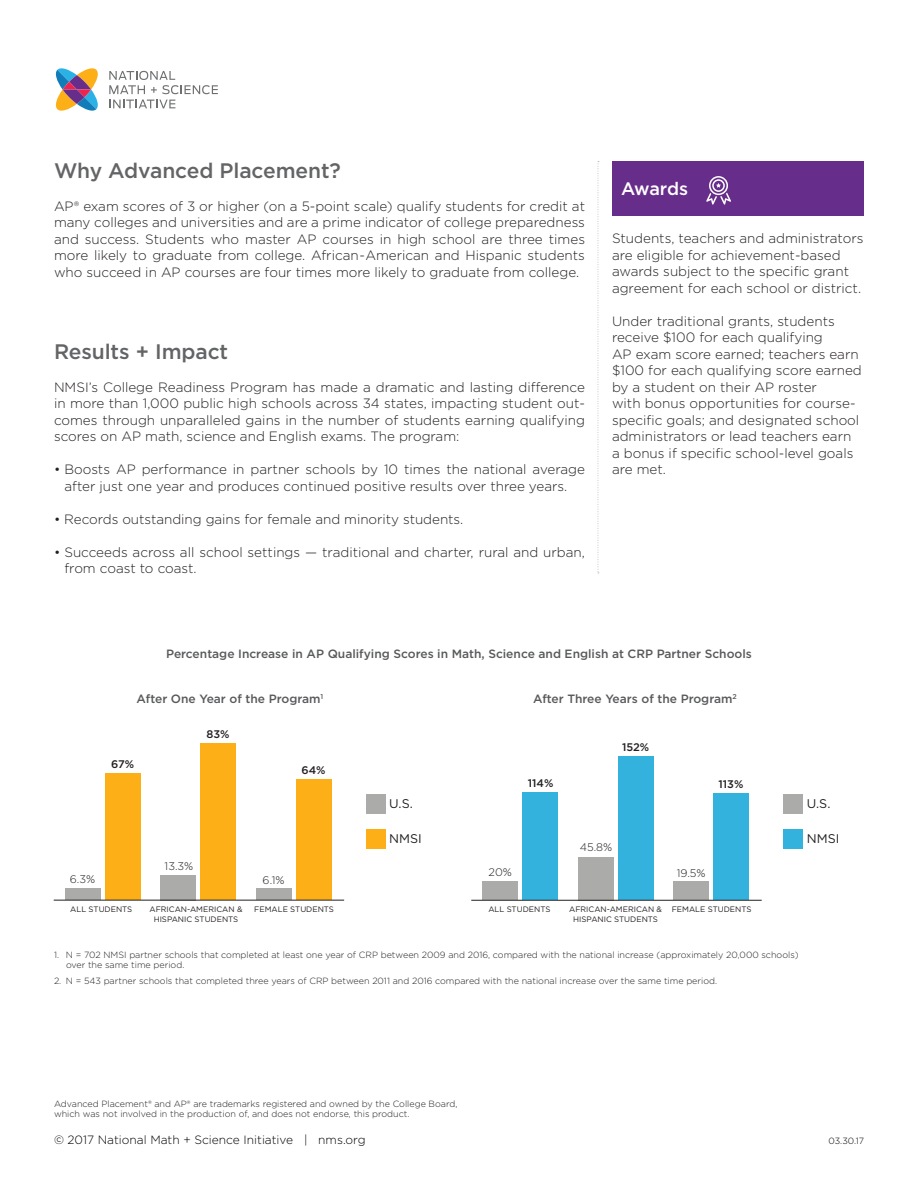
<style>
.page{position:relative;width:918px;height:1188px;background:#fff}
.page>*{position:absolute;margin:0;border:0;box-sizing:border-box;transform-origin:0 0}
.t1{font:500 21px "Gotham";letter-spacing:-.005em;color:#636466}
.t2{font:500 18px "Gotham";letter-spacing:-.015em;color:#fff}
.Body_Copy{font:300 13.5px/16.5px "Gotham";color:#231f20}
.t3{font:12.6px "Gotham";color:#231f20}
.t4{font:500 12px "Gotham";color:#58595b}
.t5{font:300 12px "Gotham";color:#000}
.t6{font:300 10.95px "Gotham";color:#231f20}
.t7{font:500 10.95px "Gotham";color:#231f20}
.t8{font:300 9px/10.8px "Gotham";color:#231f20}
.t9{font:300 9px "Gotham";color:#000}
.t10{font:7.8px/9.4px "Gotham";color:#231f20}
</style>
<div class="page">
<div style="left:612px;top:161px;width:252px;height:54px;background:#672d8a"></div>
<svg style="left:706px;top:176px;width:25px;height:29px"></svg>
<svg style="left:598px;top:161px;width:1px;height:413px"></svg>
<svg style="left:109px;top:71px;width:109px;height:23px"></svg>
<svg style="left:109px;top:100px;width:66px;height:8px"></svg>
<svg style="left:55px;top:68px;width:43px;height:43px"></svg>
<div style="left:296px;top:779px;width:36px;height:121px;background:#fcaf17"></div>
<div style="left:256px;top:889px;width:36px;height:11px;background:#abaca9"></div>
<div style="left:200px;top:743px;width:36px;height:157px;background:#fcaf17"></div>
<div style="left:160px;top:875px;width:36px;height:25px;background:#abaca9"></div>
<div style="left:105px;top:773px;width:36px;height:127px;background:#fcaf17"></div>
<div style="left:65px;top:888px;width:36px;height:12px;background:#abaca9"></div>
<hr style="left:54px;top:900px;width:290px;height:1px;background:#231f20">
<div style="left:366px;top:795px;width:19px;height:19px;background:#abaca9"></div>
<div style="left:366px;top:829px;width:19px;height:20px;background:#fcaf17"></div>
<div style="left:713px;top:793px;width:36px;height:107px;background:#32b2dd"></div>
<div style="left:673px;top:882px;width:36px;height:18px;background:#abaca9"></div>
<div style="left:618px;top:757px;width:36px;height:143px;background:#32b2dd"></div>
<div style="left:578px;top:857px;width:36px;height:43px;background:#abaca9"></div>
<div style="left:522px;top:792px;width:36px;height:108px;background:#32b2dd"></div>
<div style="left:482px;top:881px;width:36px;height:19px;background:#abaca9"></div>
<hr style="left:471px;top:900px;width:291px;height:1px;background:#231f20">
<div style="left:784px;top:794px;width:19px;height:19px;background:#abaca9"></div>
<div style="left:784px;top:829px;width:19px;height:19px;background:#32b2dd"></div>
<p class="t1" style="left:54px;top:157px;width:288px">Why Advanced Placement?</p>
<p class="Body_Copy" style="left:54px;top:197px;width:533px;text-align:justify">AP® exam scores of 3 or higher (on a 5-point scale) qualify students for credit at many colleges and universities and are a prime indicator of college preparedness and success. Students who master AP courses in high school are three times more likely to graduate from college. African-American and Hispanic students who succeed in AP courses are four times more likely to graduate from college.</p>
<p class="t1" style="left:54px;top:338px;width:176px">Results + Impact</p>
<p class="Body_Copy" style="left:54px;top:378px;width:533px;text-align:justify">NMSI’s College Readiness Program has made a dramatic and lasting difference in more than 1,000 public high schools across 34 states, impacting student out&shy;comes through unparalleled gains in the number of students earning qualifying scores on AP math, science and English exams. The program:</p>
<p class="Body_Copy" style="left:54px;top:461px;width:533px;text-align:center">• Boosts AP performance in partner schools by 10 times the national average after just one year and produces continued positive results over three years.</p>
<p class="Body_Copy" style="left:54px;top:510px;width:411px">• Records outstanding gains for female and minority students.</p>
<p class="Body_Copy" style="left:64px;top:543px;width:522px;text-indent:-10px">• Succeeds across all school settings — traditional and charter, rural and urban, from coast to coast.</p>
<p class="t2" style="left:621px;top:177px;width:69px">Awards</p>
<p class="Body_Copy" style="left:612px;top:230px;width:253px">Students, teachers and administrators are eligible for achievement-based awards subject to the specific grant agreement for each school or district.</p>
<p class="Body_Copy" style="left:612px;top:312px;width:251px">Under traditional grants, students receive $100 for each qualifying<br>AP exam score earned; teachers earn $100 for each qualifying score earned by a student on their AP roster<br>with bonus opportunities for course&shy;specific goals; and designated school administrators or lead teachers earn a bonus if specific school-level goals are met.</p>
<p class="t4" style="left:166px;top:646px;width:587px">Percentage Increase in AP Qualifying Scores in Math, Science and English at CRP Partner Schools</p>
<p class="t4" style="left:137px;top:691px;width:188px">After One Year of the Program<sup>1</sup></p>
<p class="t4" style="left:533px;top:691px;width:205px">After Three Years of the Program<sup>2</sup></p>
<p class="t7" style="left:111px;top:757px;width:25px">67%</p>
<p class="t7" style="left:206px;top:727px;width:25px">83%</p>
<p class="t6" style="left:165px;top:859px;width:30px">13.3%</p>
<p class="t7" style="left:301px;top:763px;width:26px">64%</p>
<p class="t6" style="left:70px;top:872px;width:27px">6.3%</p>
<p class="t10" style="left:70px;top:904px;width:64px">ALL STUDENTS</p>
<p class="t10" style="left:150px;top:904px;width:94px">AFRICAN-AMERICAN &amp;</p>
<p class="t10" style="left:254px;top:904px;width:81px">FEMALE STUDENTS</p>
<p class="t10" style="left:154px;top:914px;width:86px">HISPANIC STUDENTS</p>
<p class="t6" style="left:263px;top:873px;width:23px">6.1%</p>
<p class="t3" style="left:389px;top:796px;width:25px">U.S.</p>
<p class="t3" style="left:389px;top:831px;width:34px">NMSI</p>
<p class="t7" style="left:528px;top:776px;width:27px">114%</p>
<p class="t6" style="left:489px;top:865px;width:25px">20%</p>
<p class="t7" style="left:622px;top:740px;width:29px">152%</p>
<p class="t6" style="left:580px;top:840px;width:34px">45.8%</p>
<p class="t7" style="left:719px;top:777px;width:26px">113%</p>
<p class="t6" style="left:677px;top:866px;width:30px">19.5%</p>
<p class="t10" style="left:488px;top:904px;width:64px">ALL STUDENTS</p>
<p class="t10" style="left:573px;top:904px;width:180px;text-indent:-4px">AFRICAN-AMERICAN &amp; FEMALE STUDENTS<br>HISPANIC STUDENTS</p>
<p class="t3" style="left:807px;top:796px;width:25px">U.S.</p>
<p class="t3" style="left:807px;top:831px;width:34px">NMSI</p>
<p class="t8" style="left:66px;top:949px;width:734px;text-indent:-12px">1. N = 702 NMSI partner schools that completed at least one year of CRP between 2009 and 2016, compared with the national increase (approximately 20,000 schools) over the same time period.</p>
<p class="t8" style="left:54px;top:975px;width:665px">2. N = 543 partner schools that completed three years of CRP between 2011 and 2016 compared with the national increase over the same time period.</p>
<p class="t8" style="left:54px;top:1098px;width:405px">Advanced Placement® and AP® are trademarks registered and owned by the College Board, which was not involved in the production of, and does not endorse, this product.</p>
<p class="t5" style="left:54px;top:1132px;width:313px">© 2017 National Math + Science Initiative | nms.org</p>
<p class="t9" style="left:829px;top:1135px;width:37px">03.30.17</p>
</div>
